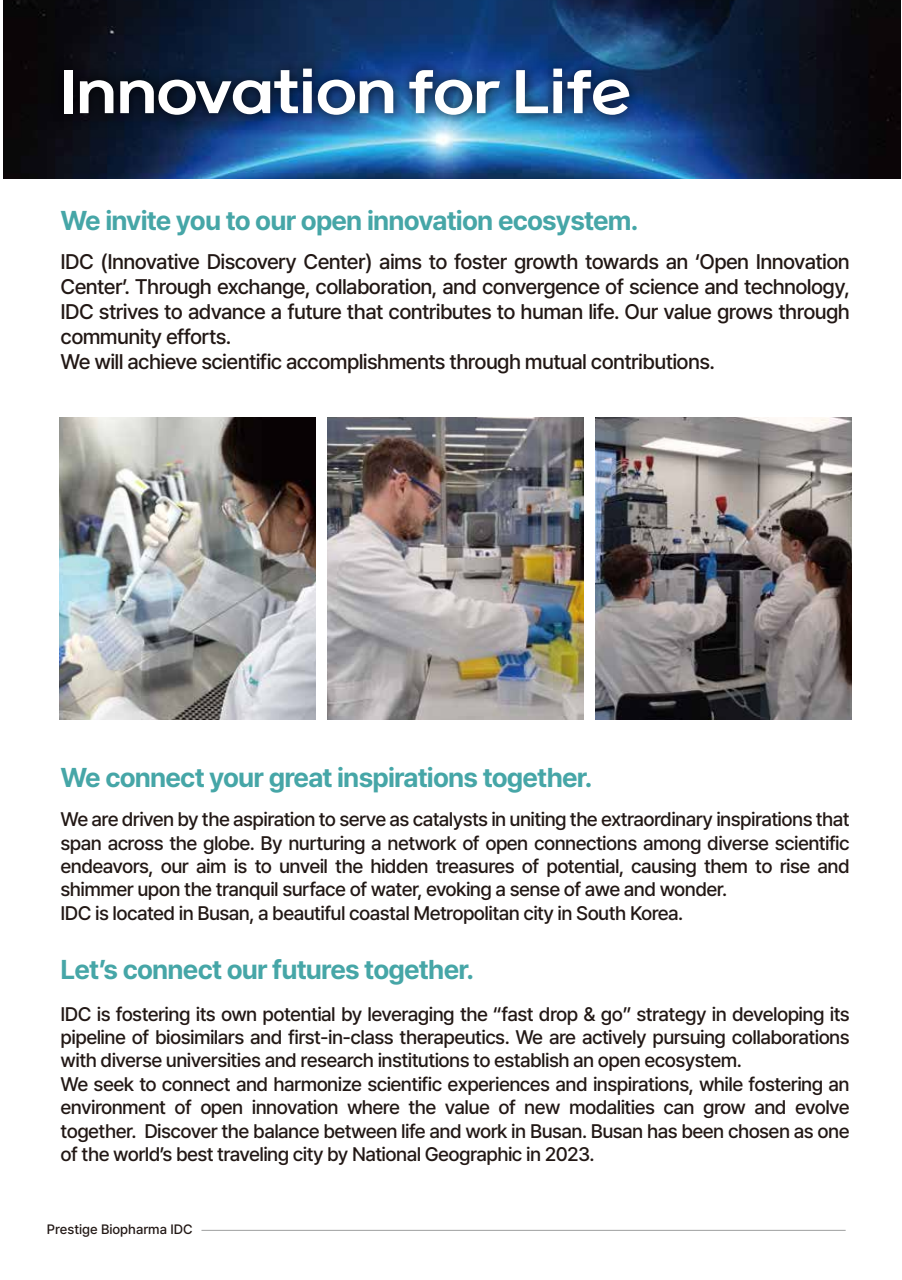
<style>
.page{position:relative;width:902px;height:1280px;background:#fff}
.page>*{position:absolute;margin:0;border:0;box-sizing:border-box;transform-origin:0 0}
.t1{font:54.6px "SB Aggro M";letter-spacing:-.04em;color:#fff}
.t2{font:700 27px "Pretendard";letter-spacing:-.03em;color:#46a6a7}
.t3{font:500 21px/25.2px "Pretendard";letter-spacing:-.03em;color:#221815}
.t4{font:500 19.5px/23.4px "Pretendard";letter-spacing:-.03em;color:#221815}
.t5{font:500 13.5px "Pretendard";color:#221815}
</style>
<div class="page">
<img style="left:3px;top:0;width:897px;height:179px">
<img style="left:42px;top:45px;width:608px;height:102px">
<img style="left:59px;top:418px;width:256px;height:302px">
<img style="left:327px;top:418px;width:256px;height:302px">
<img style="left:595px;top:418px;width:256px;height:302px">
<hr style="left:201px;top:1230px;width:644px;height:1px;background:#9fa0a0">
<h1 class="t1" style="left:61px;top:63px;width:573px">Innovation for Life</h1>
<h2 class="t2" style="left:61px;top:201px;width:579px">We invite you to our open innovation ecosystem.</h2>
<p class="t3" style="left:61px;top:248px;width:790px">IDC (Innovative Discovery Center) aims to foster growth towards an ‘Open Innovation Center’. Through exchange, collaboration, and convergence of science and technology, IDC strives to advance a future that contributes to human life. Our value grows through community efforts.<br>We will achieve scientific accomplishments through mutual contributions.</p>
<h2 class="t2" style="left:61px;top:758px;width:533px">We connect your great inspirations together.</h2>
<p class="t4" style="left:61px;top:807px;width:790px">We are driven by the aspiration to serve as catalysts in uniting the extraordinary inspirations that span across the globe. By nurturing a network of open connections among diverse scientific endeavors, our aim is to unveil the hidden treasures of potential, causing them to rise and shimmer upon the tranquil surface of water, evoking a sense of awe and wonder.<br>IDC is located in Busan, a beautiful coastal Metropolitan city in South Korea.</p>
<h2 class="t2" style="left:61px;top:950px;width:415px">Let’s connect our futures together.</h2>
<p class="t4" style="left:61px;top:1001px;width:790px">IDC is fostering its own potential by leveraging the “fast drop &amp; go” strategy in developing its pipeline of biosimilars and first-in-class therapeutics. We are actively pursuing collaborations with diverse universities and research institutions to establish an open ecosystem.<br>We seek to connect and harmonize scientific experiences and inspirations, while fostering an environment of open innovation where the value of new modalities can grow and evolve together. Discover the balance between life and work in Busan. Busan has been chosen as one of the world’s best traveling city by National Geographic in 2023.</p>
<p class="t5" style="left:47px;top:1219px;width:147px">Prestige Biopharma IDC</p>
</div>
